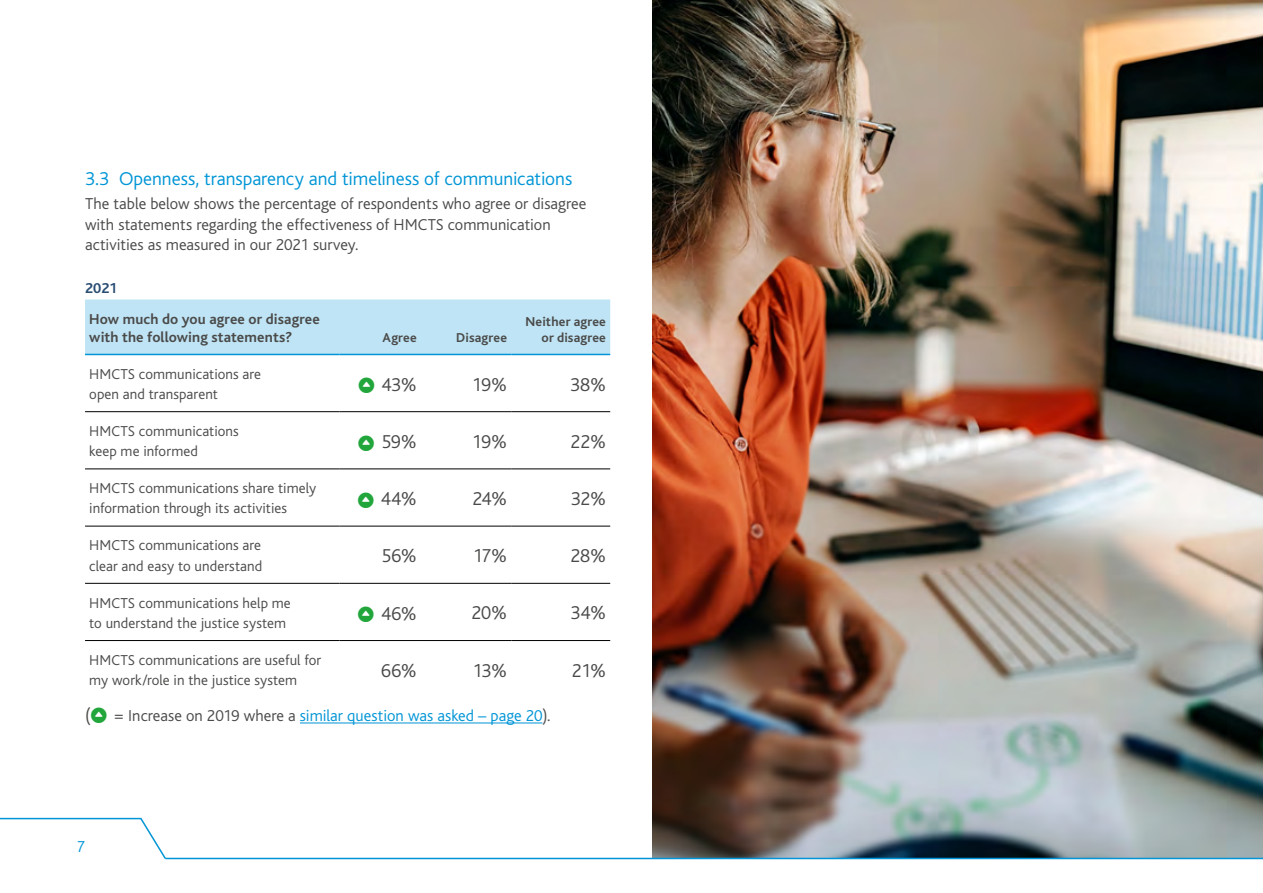
<style>
.page{position:relative;width:1263px;height:893px;background:#fff}
.page>*{position:absolute;margin:0;border:0;box-sizing:border-box;transform-origin:0 0}
.Body_text{font:300 19.5px "Bliss";letter-spacing:-.02em;color:#4a4a49}
.t1{font:300 19.5px "Bliss";letter-spacing:-.005em;color:#0095d6}
.Body_text-2{font:300 18px "Bliss";color:#4a4a49}
.Body_text-3{font:300 16.5px/20.2px "Bliss";color:#4a4a49}
.Body_text-4{font:300 16.5px "Bliss";color:#0095d6}
.Body_text-5{font:300 15px/20.2px "Bliss";letter-spacing:.005em;color:#4a4a49}
.Body_text-6{font:700 15px/18px "Bliss";letter-spacing:.005em;color:#4a4a49}
.Subject_header{font:700 15px "Bliss";color:#294d73}
.Body_text-7{font:700 13.5px/16.2px "Bliss";letter-spacing:.01em;color:#4a4a49;text-align:right}
.s1{color:#4a4a49}
</style>
<div class="page">
<img style="left:652px;top:0;width:610px;height:858px">
<svg style="left:0;top:817px;width:167px;height:43px"></svg>
<div style="left:0;top:839px;width:85px;height:54px;background:#fff"></div>
<hr style="left:165px;top:858px;width:1098px;height:1px;background:#0095d6">
<hr style="left:300px;top:723px;width:242px;height:1px;background:#0095d6">
<div style="left:85px;top:299px;width:525px;height:55px;background:#bfe4f5"></div>
<hr style="left:85px;top:411px;width:254px;height:1px;background:#000">
<hr style="left:339px;top:411px;width:82px;height:1px;background:#000">
<hr style="left:421px;top:411px;width:90px;height:1px;background:#000">
<hr style="left:511px;top:411px;width:99px;height:1px;background:#000">
<hr style="left:85px;top:468px;width:254px;height:1px;background:#000">
<hr style="left:339px;top:468px;width:82px;height:1px;background:#000">
<hr style="left:421px;top:468px;width:90px;height:1px;background:#000">
<hr style="left:511px;top:468px;width:99px;height:1px;background:#000">
<hr style="left:85px;top:526px;width:254px;height:1px;background:#000">
<hr style="left:339px;top:526px;width:82px;height:1px;background:#000">
<hr style="left:421px;top:526px;width:90px;height:1px;background:#000">
<hr style="left:511px;top:526px;width:99px;height:1px;background:#000">
<hr style="left:85px;top:583px;width:254px;height:1px;background:#000">
<hr style="left:339px;top:583px;width:82px;height:1px;background:#000">
<hr style="left:421px;top:583px;width:90px;height:1px;background:#000">
<hr style="left:511px;top:583px;width:99px;height:1px;background:#000">
<hr style="left:85px;top:640px;width:254px;height:1px;background:#000">
<hr style="left:339px;top:640px;width:82px;height:1px;background:#000">
<hr style="left:421px;top:640px;width:90px;height:1px;background:#000">
<hr style="left:511px;top:640px;width:99px;height:1px;background:#000">
<hr style="left:85px;top:354px;width:254px;height:1px;background:#0095d6">
<hr style="left:339px;top:354px;width:82px;height:1px;background:#0095d6">
<hr style="left:421px;top:354px;width:90px;height:1px;background:#0095d6">
<hr style="left:511px;top:354px;width:99px;height:1px;background:#0095d6">
<p class="t1" style="left:85px;top:168px;width:489px">3.3 Openness, transparency and timeliness of communications</p>
<p class="Body_text-3" style="left:85px;top:194px;width:503px">The table below shows the percentage of respondents who agree or disagree with statements regarding the effectiveness of HMCTS communication activities as measured in our 2021 survey.</p>
<p class="Subject_header" style="left:85px;top:281px;width:34px">2021</p>
<p class="Body_text-6" style="left:89px;top:310px;width:232px">How much do you agree or disagree with the following statements?</p>
<p class="Body_text-7" style="left:525px;top:313px;width:82px">Neither agree or disagree</p>
<p class="Body_text-7" style="left:383px;top:329px;width:36px">Agree</p>
<p class="Body_text-7" style="left:456px;top:329px;width:52px">Disagree</p>
<p class="Body_text-5" style="left:89px;top:364px;width:173px">HMCTS communications are open and transparent</p>
<p class="Body_text" style="left:382px;top:374px;width:37px">43%</p>
<p class="Body_text" style="left:472px;top:374px;width:37px">19%</p>
<p class="Body_text" style="left:570px;top:374px;width:37px">38%</p>
<p class="Body_text-5" style="left:89px;top:421px;width:151px">HMCTS communications keep me informed</p>
<p class="Body_text" style="left:381px;top:431px;width:37px">59%</p>
<p class="Body_text" style="left:472px;top:431px;width:37px">19%</p>
<p class="Body_text" style="left:571px;top:431px;width:37px">22%</p>
<p class="Body_text-5" style="left:89px;top:478px;width:228px">HMCTS communications share timely information through its activities</p>
<p class="Body_text" style="left:381px;top:489px;width:37px">44%</p>
<p class="Body_text" style="left:472px;top:488px;width:36px">24%</p>
<p class="Body_text" style="left:571px;top:488px;width:37px">32%</p>
<p class="Body_text-5" style="left:89px;top:536px;width:175px">HMCTS communications are clear and easy to understand</p>
<p class="Body_text" style="left:381px;top:545px;width:37px">56%</p>
<p class="Body_text" style="left:473px;top:545px;width:36px">17%</p>
<p class="Body_text" style="left:570px;top:545px;width:37px">28%</p>
<p class="Body_text-5" style="left:89px;top:593px;width:203px">HMCTS communications help me to understand the justice system</p>
<p class="Body_text" style="left:381px;top:603px;width:37px">46%</p>
<p class="Body_text" style="left:471px;top:603px;width:37px">20%</p>
<p class="Body_text" style="left:570px;top:603px;width:37px">34%</p>
<p class="Body_text-5" style="left:89px;top:650px;width:233px">HMCTS communications are useful for my work/role in the justice system</p>
<p class="Body_text" style="left:381px;top:660px;width:37px">66%</p>
<p class="Body_text" style="left:472px;top:660px;width:36px">13%</p>
<p class="Body_text" style="left:572px;top:660px;width:36px">21%</p>
<p class="Body_text-2" style="left:85px;top:705px;width:7px">(</p>
<p class="Body_text-4" style="left:114px;top:706px;width:438px"><span class="s1">= Increase on 2019 where a</span> similar question was asked – page 20<span class="s1">).</span></p>
<p class="Body_text-4" style="left:77px;top:838px;width:10px">7</p>
</div>
